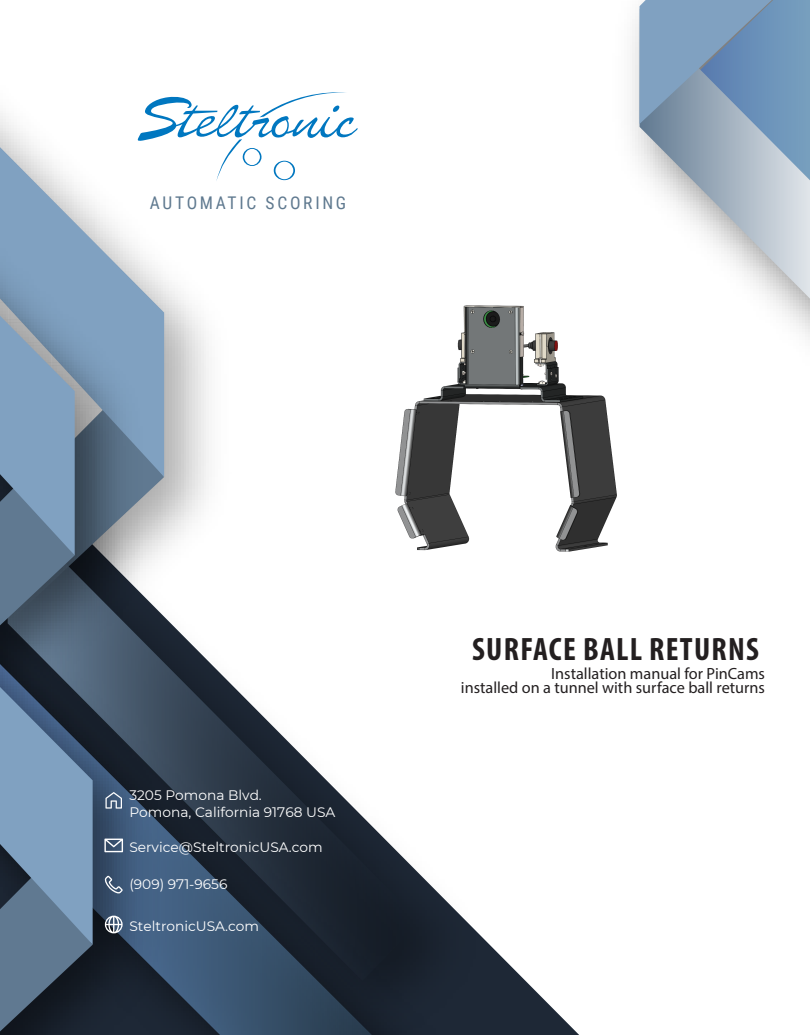
<style>
.page{position:relative;width:810px;height:1035px;background:#fff}
.page>*{position:absolute;margin:0;border:0;box-sizing:border-box;transform-origin:0 0}
.Cover_Page_title{font:700 condensed 32.5px "Myriad Pro";letter-spacing:.04em;color:#231f20}
.TOC_Title{font:17.5px "Roboto Condensed";letter-spacing:.15em;color:#5f798f}
.Cover_Page_title_description{font:16.25px "Myriad Pro";color:#231f20}
.Cover_Page_Text{font:13.75px/16.5px "Montserrat";color:#fff}
</style>
<div class="page">
<img style="left:0;top:114px;width:544px;height:921px">
<svg style="left:0;top:316px;width:75px;height:187px;background:#7f9dba"></svg>
<img style="left:630px;top:5px;width:180px;height:335px">
<svg style="left:640px;top:181px;width:170px;height:118px"></svg>
<svg style="left:640px;top:0;width:170px;height:181px;background:#85a1bc"></svg>
<img style="left:0;top:503px;width:433px;height:532px">
<svg style="left:0;top:687px;width:93px;height:345px;background:#5b748d"></svg>
<svg style="left:105px;top:876px;width:18px;height:18px"></svg>
<svg style="left:104px;top:839px;width:19px;height:13px"></svg>
<svg style="left:105px;top:792px;width:17px;height:17px"></svg>
<svg style="left:105px;top:916px;width:18px;height:17px"></svg>
<svg style="left:138px;top:92px;width:220px;height:89px"></svg>
<img style="left:386px;top:300px;width:245px;height:259px">
<p class="TOC_Title" style="left:150px;top:190px;width:198px">AUTOMATIC SCORING</p>
<p class="Cover_Page_Text" style="left:129px;top:787px;width:207px">3205 Pomona Blvd.<br>Pomona, California 91768 USA</p>
<p class="Cover_Page_Text" style="left:129px;top:838px;width:195px">Service@SteltronicUSA.com</p>
<p class="Cover_Page_Text" style="left:129px;top:875px;width:100px">(909) 971-9656</p>
<p class="Cover_Page_Text" style="left:129px;top:917px;width:131px">SteltronicUSA.com</p>
<p class="Cover_Page_title" style="left:472px;top:629px;width:288px">SURFACE BALL RETURNS</p>
<p class="Cover_Page_title_description" style="left:551px;top:664px;width:215px">Installation manual for PinCams</p>
<p class="Cover_Page_title_description" style="left:461px;top:677px;width:306px">installed on a tunnel with surface ball returns</p>
</div>
